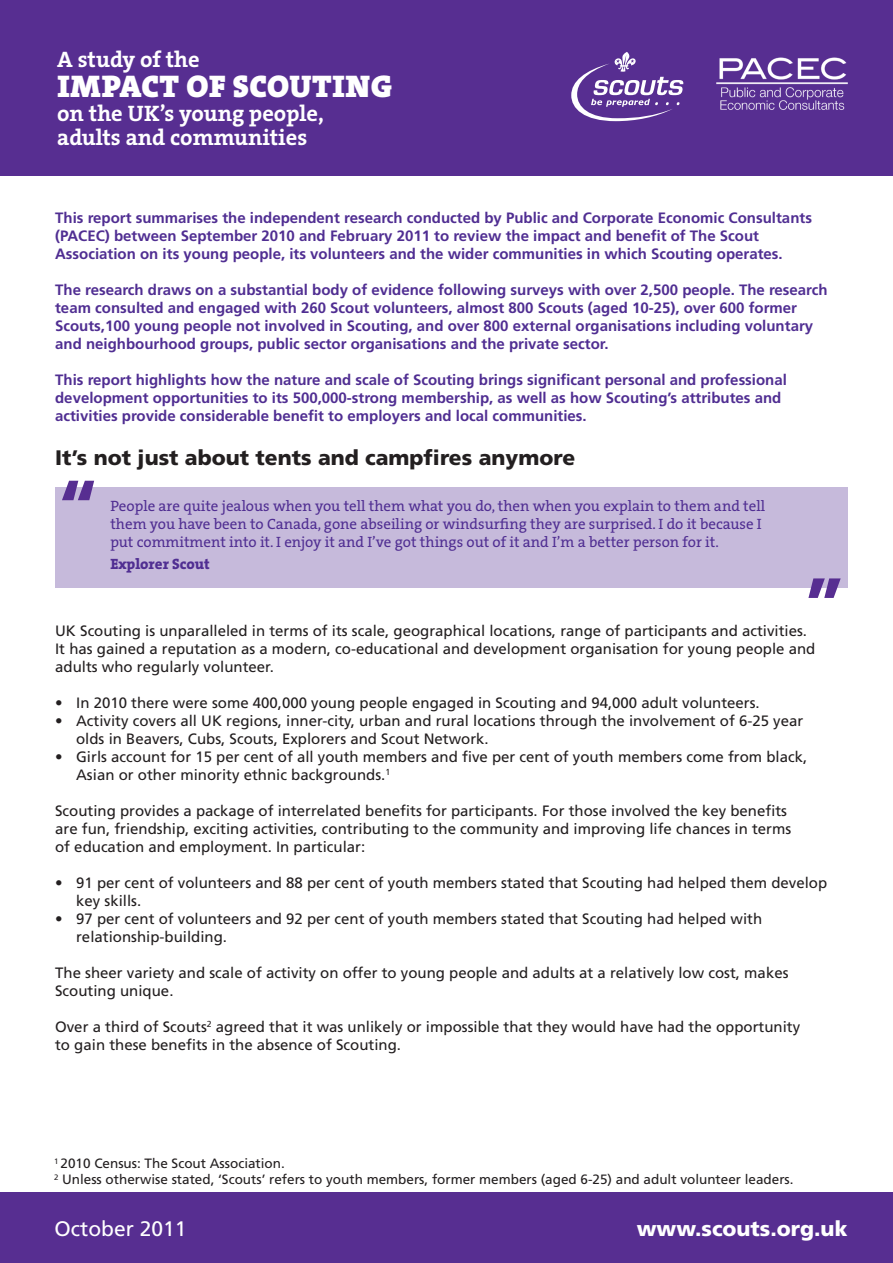
<style>
.page{position:relative;width:893px;height:1263px;background:#fff}
.page>*{position:absolute;margin:0;border:0;box-sizing:border-box;transform-origin:0 0}
.t1{font:700 78px "Frutiger";color:#572e91}
.t2{font:31.5px "The Serif HP9 Blk";letter-spacing:.015em;color:#fff}
.t3{font:22.5px "The Serif HP7 Bld";color:#fff}
.t4{font:900 21px "Frutiger";color:#231f20}
.t5{font:900 21px "Frutiger";color:#fff}
.t6{font:21px "Frutiger";color:#fff}
.t7{font:15px/18px "Frutiger";color:#231f20}
.t8{font:700 15px/18px "Frutiger";color:#502e92}
.t9{font:15px "The Serif HP5 Plain";color:#502e92}
.t10{font:15px "The Serif HP8 Ex Bld";color:#502e92}
.t11{font:13.5px "Frutiger";color:#231f20}
</style>
<div class="page">
<div style="left:0;top:0;width:893px;height:175px;background:#572e91"></div>
<div style="left:55px;top:487px;width:792px;height:101px;background:#c6badb"></div>
<div style="left:0;top:1193px;width:893px;height:70px;background:#572e91"></div>
<svg style="left:571px;top:52px;width:112px;height:69px"></svg>
<img style="left:716px;top:57px;width:131px;height:53px">
<p class="t3" style="left:57px;top:44px;width:144px">A study of the</p>
<p class="t2" style="left:57px;top:64px;width:336px">IMPACT OF SCOUTING</p>
<p class="t3" style="left:57px;top:98px;width:268px">on the UK’s young people,</p>
<p class="t3" style="left:57px;top:122px;width:252px">adults and communities</p>
<p class="t8" style="left:55px;top:208px;width:758px">This report summarises the independent research conducted by Public and Corporate Economic Consultants (PACEC) between September 2010 and February 2011 to review the impact and benefit of The Scout<br>Association on its young people, its volunteers and the wider communities in which Scouting operates.</p>
<p class="t8" style="left:55px;top:280px;width:774px">The research draws on a substantial body of evidence following surveys with over 2,500 people. The research team consulted and engaged with 260 Scout volunteers, almost 800 Scouts (aged 10-25), over 600 former Scouts,100 young people not involved in Scouting, and over 800 external organisations including voluntary and neighbourhood groups, public sector organisations and the private sector.</p>
<p class="t8" style="left:55px;top:370px;width:733px">This report highlights how the nature and scale of Scouting brings significant personal and professional development opportunities to its 500,000-strong membership, as well as how Scouting’s attributes and activities provide considerable benefit to employers and local communities.</p>
<p class="t4" style="left:55px;top:445px;width:521px">It’s not just about tents and campfires anymore</p>
<p class="t9" style="left:110px;top:496px;width:656px">People are quite jealous when you tell them what you do, then when you explain to them and tell</p>
<p class="t9" style="left:110px;top:514px;width:653px">them you have been to Canada, gone abseiling or windsurfing they are surprised. I do it because I</p>
<p class="t9" style="left:110px;top:532px;width:610px">put commitment into it. I enjoy it and I’ve got things out of it and I’m a better person for it.</p>
<p class="t10" style="left:110px;top:554px;width:101px">Explorer Scout</p>
<p class="t1" style="left:59px;top:462px;width:39px">“</p>
<p class="t1" style="left:843px;top:616px;width:39px;rotate:-180deg">“</p>
<p class="t7" style="left:55px;top:622px;width:762px">UK Scouting is unparalleled in terms of its scale, geographical locations, range of participants and activities.<br>It has gained a reputation as a modern, co-educational and development organisation for young people and adults who regularly volunteer.</p>
<p class="t7" style="left:55px;top:694px;width:706px">• In 2010 there were some 400,000 young people engaged in Scouting and 94,000 adult volunteers.</p>
<p class="t7" style="left:76px;top:712px;width:729px;text-indent:-21px">• Activity covers all UK regions, inner-city, urban and rural locations through the involvement of 6-25 year olds in Beavers, Cubs, Scouts, Explorers and Scout Network.</p>
<p class="t7" style="left:76px;top:748px;width:732px;text-indent:-21px">• Girls account for 15 per cent of all youth members and five per cent of youth members come from black,<br>Asian or other minority ethnic backgrounds.<sup>1</sup></p>
<p class="t7" style="left:55px;top:802px;width:733px">Scouting provides a package of interrelated benefits for participants. For those involved the key benefits</p>
<p class="t7" style="left:55px;top:820px;width:737px">are fun, friendship, exciting activities, contributing to the community and improving life chances in terms</p>
<p class="t7" style="left:55px;top:838px;width:312px">of education and employment. In particular:</p>
<p class="t7" style="left:76px;top:874px;width:753px;text-indent:-21px">• 91 per cent of volunteers and 88 per cent of youth members stated that Scouting had helped them develop key skills.</p>
<p class="t7" style="left:76px;top:910px;width:687px;text-indent:-21px">• 97 per cent of volunteers and 92 per cent of youth members stated that Scouting had helped with relationship-building.</p>
<p class="t7" style="left:55px;top:964px;width:735px">The sheer variety and scale of activity on offer to young people and adults at a relatively low cost, makes<br>Scouting unique.</p>
<p class="t7" style="left:55px;top:1018px;width:747px">Over a third of Scouts<sup>2</sup> agreed that it was unlikely or impossible that they would have had the opportunity to gain these benefits in the absence of Scouting.</p>
<p class="t11" style="left:54px;top:1155px;width:232px"><sup>1</sup> 2010 Census: The Scout Association.</p>
<p class="t11" style="left:54px;top:1172px;width:741px"><sup>2</sup> Unless otherwise stated, ‘Scouts’ refers to youth members, former members (aged 6-25) and adult volunteer leaders.</p>
<h3 class="t6" style="left:43px;top:1216px;width:91px">July 2011</h3>
<p class="t5" style="left:619px;top:1215px;width:230px">wwww.scouts.org.uk</p>
<p class="t6" style="left:55px;top:1216px;width:133px">October 2011</p>
<p class="t5" style="left:678px;top:1215px;width:154px">.scouts.org.uk</p>
</div>
